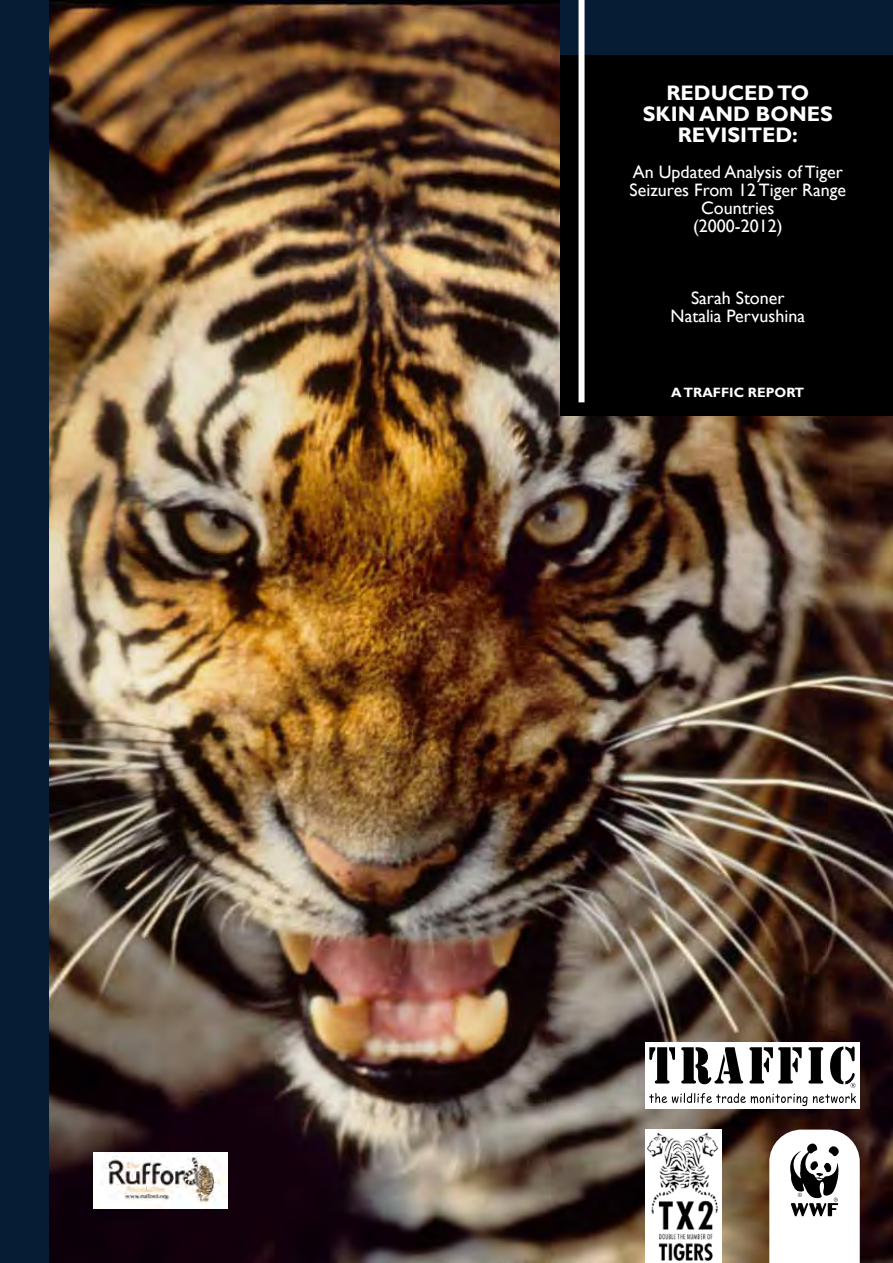
<style>
.page{position:relative;width:893px;height:1263px;background:#fff}
.page>*{position:absolute;margin:0;border:0;box-sizing:border-box;transform-origin:0 0}
.t1{font:700 21px/21px "Gill Sans";color:#fff;text-align:center}
.t2{font:18px/18px "Gill Sans";color:#fff;text-align:center}
.t3{font:700 13.5px "Gill Sans";color:#fff}
</style>
<div class="page">
<img style="left:48px;top:0;width:845px;height:1263px">
<div style="left:0;top:0;width:48px;height:1263px;background:#051c34"></div>
<div style="left:560px;top:54px;width:333px;height:362px;background:#000"></div>
<div style="left:560px;top:0;width:333px;height:54px;background:#051c34"></div>
<div style="left:579px;top:0;width:6px;height:402px;background:#fff"></div>
<div style="left:645px;top:1129px;width:77px;height:134px;background:#fff"></div>
<img style="left:646px;top:1132px;width:72px;height:129px">
<img style="left:93px;top:1152px;width:135px;height:57px">
<svg style="left:769px;top:1129px;width:91px;height:134px"></svg>
<div style="left:645px;top:1043px;width:215px;height:66px;background:#fff"></div>
<svg style="left:649px;top:1046px;width:207px;height:60px"></svg>
<p class="t1" style="left:643px;top:83px;width:191px">REDUCED TO<br>SKIN AND BONES<br>REVISITED:</p>
<p class="t2" style="left:630px;top:163px;width:218px">An Updated Analysis of Tiger<br>Seizures From 12 Tiger Range<br>Countries<br>(2000-2012)</p>
<p class="t2" style="left:671px;top:289px;width:136px">Sarah Stoner<br>Natalia Pervushina</p>
<p class="t3" style="left:671px;top:384px;width:135px">A TRAFFIC REPORT</p>
</div>
